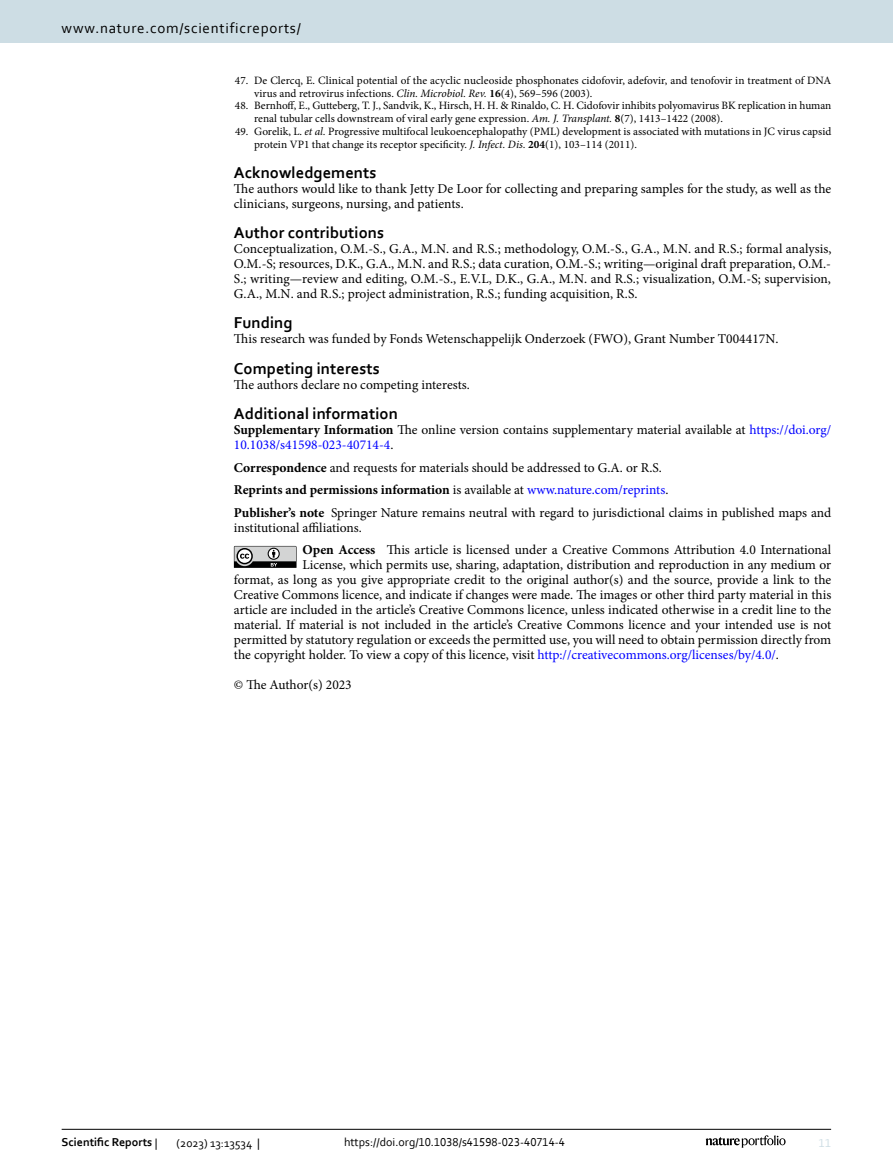
<style>
.page{position:relative;width:893px;height:1174px;background:#fff}
.page>*{position:absolute;margin:0;border:0;box-sizing:border-box;transform-origin:0 0}
.t1{font:700 16.5px "Corbel";letter-spacing:.005em;color:#000}
.t2{font:15px "Corbel 4";letter-spacing:.05em;color:#000}
.t3{font:13.5px/15px "Minion Pro";color:#000}
.t4{font:12px "Corbel";color:#000}
.t5{font:700 12px "Corbel";color:#000}
.t6{font:12px "Corbel 2";color:#000}
.t7{font:12px "Corbel";color:#cddde4}
.t8{font:11.25px/12.8px "Minion Pro";letter-spacing:.005em;color:#000}
.s1{font-style:italic}
.s2{font-weight:700}
.s3{color:#00f}
.s4{font-family:"Corbel 2";font-weight:400}
</style>
<div class="page">
<div style="left:0;top:0;width:893px;height:43px;background:#cddde4"></div>
<hr style="left:62px;top:1129px;width:769px;height:1px;background:#000">
<svg style="left:706px;top:1135px;width:80px;height:12px"></svg>
<svg style="left:234px;top:546px;width:62px;height:22px"></svg>
<p class="t2" style="left:62px;top:19px;width:241px">www.nature.com/scientificreports/</p>
<p class="t8" style="left:254px;top:74px;width:579px;text-indent:-19px">47. De Clercq, E. Clinical potential of the acyclic nucleoside phosphonates cidofovir, adefovir, and tenofovir in treatment of DNA virus and retrovirus infections. <span class="s1">Clin. Microbiol. Rev.</span> <span class="s2">16</span>(4), 569–596 (2003).</p>
<p class="t8" style="left:254px;top:100px;width:579px;text-indent:-19px">48. Bernhoff, E., Gutteberg, T. J., Sandvik, K., Hirsch, H. H. &amp; Rinaldo, C. H. Cidofovir inhibits polyomavirus BK replication in human renal tubular cells downstream of viral early gene expression. <span class="s1">Am. J. Transplant.</span> <span class="s2">8</span>(7), 1413–1422 (2008).</p>
<p class="t8" style="left:254px;top:125px;width:579px;text-indent:-19px">49. Gorelik, L. <span class="s1">et al.</span> Progressive multifocal leukoencephalopathy (PML) development is associated with mutations in JC virus capsid protein VP1 that change its receptor specificity. <span class="s1">J. Infect. Dis.</span> <span class="s2">204</span>(1), 103–114 (2011).</p>
<p class="t1" style="left:234px;top:162px;width:144px">Acknowledgements</p>
<p class="t3" style="left:234px;top:181px;width:599px">The authors would like to thank Jetty De Loor for collecting and preparing samples for the study, as well as the clinicians, surgeons, nursing, and patients.</p>
<p class="t1" style="left:234px;top:222px;width:152px">Author contributions</p>
<p class="t3" style="left:234px;top:241px;width:599px;text-align:justify">Conceptualization, O.M.-S., G.A., M.N. and R.S.; methodology, O.M.-S., G.A., M.N. and R.S.; formal analysis, O.M.-S; resources, D.K., G.A., M.N. and R.S.; data curation, O.M.-S.; writing—original draft preparation, O.M.- S.; writing—review and editing, O.M.-S., E.V.L, D.K., G.A., M.N. and R.S.; visualization, O.M.-S; supervision, G.A., M.N. and R.S.; project administration, R.S.; funding acquisition, R.S.</p>
<p class="t1" style="left:234px;top:312px;width:60px">Funding</p>
<p class="t3" style="left:234px;top:331px;width:546px">This research was funded by Fonds Wetenschappelijk Onderzoek (FWO), Grant Number T004417N.</p>
<p class="t1" style="left:234px;top:358px;width:147px">Competing interests</p>
<p class="t3" style="left:234px;top:377px;width:238px">The authors declare no competing interests.</p>
<p class="t1" style="left:234px;top:403px;width:166px">Additional information</p>
<p class="t3" style="left:234px;top:422px;width:599px"><span class="s2">Supplementary Information</span> The online version contains supplementary material available at <span class="s3">https://doi.org/<br>10.1038/s41598-023-40714-4</span>.</p>
<p class="t3" style="left:234px;top:456px;width:599px;line-height:22.5px"><span class="s2">Correspondence</span> and requests for materials should be addressed to G.A. or R.S.<br><span class="s2">Reprints and permissions information</span> is available at <span class="s3">www.nature.com/reprints</span>.<br><span class="s2">Publisher’s note</span> Springer Nature remains neutral with regard to jurisdictional claims in published maps and</p>
<p class="t3" style="left:302px;top:516px;width:530px;line-height:22.5px;text-indent:-69px">institutional affiliations.<br><span class="s2">Open Access</span> This article is licensed under a Creative Commons Attribution 4.0 International</p>
<p class="t3" style="left:234px;top:557px;width:599px;text-align:justify;text-indent:69px">License, which permits use, sharing, adaptation, distribution and reproduction in any medium or format, as long as you give appropriate credit to the original author(s) and the source, provide a link to the Creative Commons licence, and indicate if changes were made. The images or other third party material in this article are included in the article’s Creative Commons licence, unless indicated otherwise in a credit line to the material. If material is not included in the article’s Creative Commons licence and your intended use is not permitted by statutory regulation or exceeds the permitted use, you will need to obtain permission directly from the copyright holder. To view a copy of this licence, visit <span class="s3">http://creativecommons.org/licenses/by/4.0/</span>.</p>
<p class="t3" style="left:234px;top:677px;width:119px">© The Author(s) 2023</p>
<p class="t5" style="left:62px;top:1135px;width:97px">Scientific Reports <span class="s4">|</span></p>
<p class="t6" style="left:177px;top:1135px;width:85px">(2023) 13:13534 |</p>
<p class="t4" style="left:344px;top:1135px;width:222px">https://doi.org/10.1038/s41598-023-40714-4</p>
<p class="t7" style="left:819px;top:1135px;width:14px">11</p>
</div>
